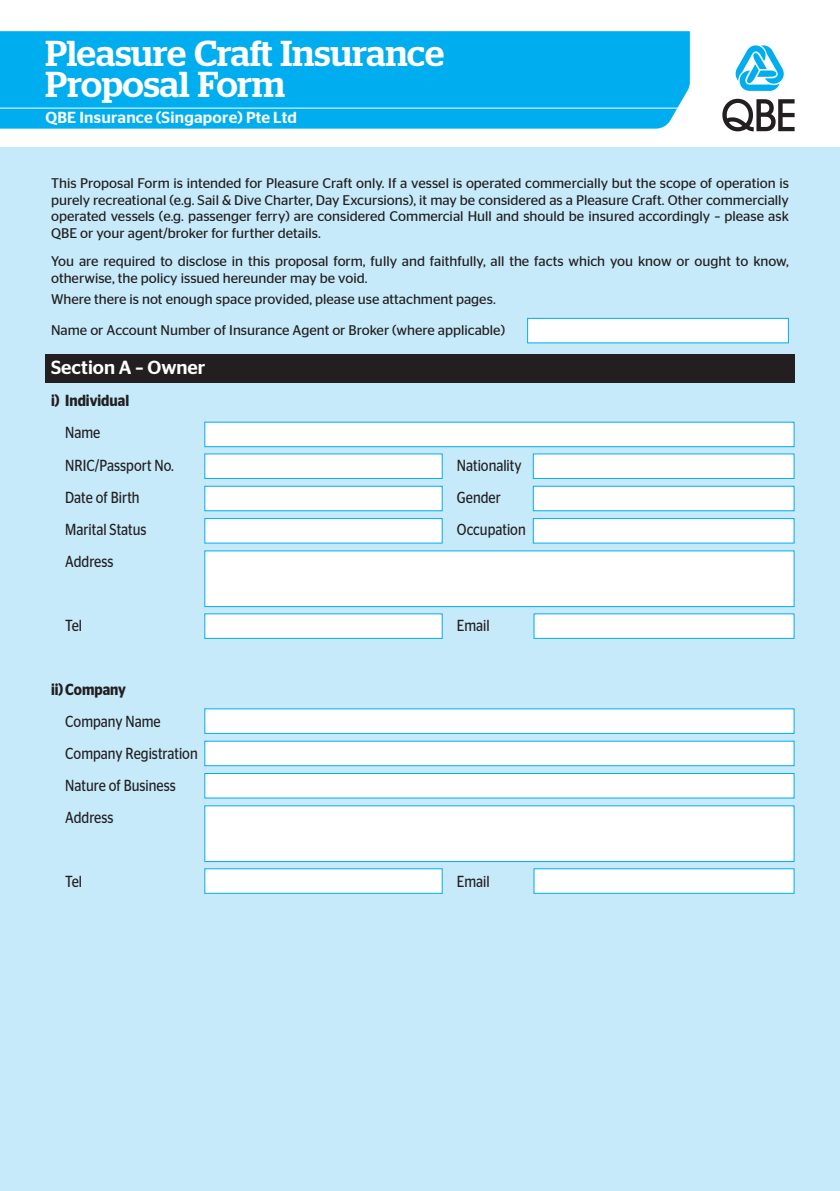
<style>
.page{position:relative;width:840px;height:1191px;background:#fff}
.page>*{position:absolute;margin:0;border:0;box-sizing:border-box;transform-origin:0 0}
.t1{font:500 36px/31.2px "Stag";color:#fff}
.t2{font:500 19px "Stag Sans";color:#fff}
.t3{font:16px/32px "Stag Sans";color:#231f20;scale:.85 1}
.t4{font:500 16px "Stag Sans";letter-spacing:.015em;color:#fff}
.t5{font:600 16px "Stag Sans";color:#231f20;scale:.85 1}
.t6{font:14px/16.8px "Stag Sans";color:#231f20}
</style>
<div class="page">
<hr style="left:839px;top:0;width:1px;height:1191px;background:#c6eafa">
<div style="left:0;top:147px;width:839px;height:1044px;background:#c6eafa"></div>
<div style="left:0;top:31px;width:689px;height:98px;background:#00aeef"></div>
<hr style="left:0;top:108px;width:689px;height:1px;background:#fff">
<svg style="left:735px;top:45px;width:48px;height:46px"></svg>
<svg style="left:722px;top:99px;width:72px;height:32px"></svg>
<div style="left:45px;top:354px;width:749px;height:28px;background:#231f20"></div>
<div style="left:204px;top:422px;width:590px;height:25px;background:#fff;border:1px solid #00aeef"></div>
<div style="left:532px;top:453px;width:262px;height:26px;background:#fff;border:1px solid #00aeef"></div>
<div style="left:204px;top:453px;width:238px;height:26px;background:#fff;border:1px solid #00aeef"></div>
<div style="left:532px;top:486px;width:262px;height:25px;background:#fff;border:1px solid #00aeef"></div>
<div style="left:204px;top:486px;width:238px;height:25px;background:#fff;border:1px solid #00aeef"></div>
<div style="left:204px;top:550px;width:590px;height:57px;background:#fff;border:1px solid #00aeef"></div>
<div style="left:533px;top:613px;width:261px;height:26px;background:#fff;border:1px solid #00aeef"></div>
<div style="left:532px;top:518px;width:262px;height:25px;background:#fff;border:1px solid #00aeef"></div>
<div style="left:204px;top:613px;width:238px;height:26px;background:#fff;border:1px solid #00aeef"></div>
<div style="left:204px;top:518px;width:238px;height:25px;background:#fff;border:1px solid #00aeef"></div>
<div style="left:204px;top:708px;width:590px;height:26px;background:#fff;border:1px solid #00aeef"></div>
<div style="left:204px;top:740px;width:590px;height:26px;background:#fff;border:1px solid #00aeef"></div>
<div style="left:204px;top:805px;width:590px;height:57px;background:#fff;border:1px solid #00aeef"></div>
<div style="left:533px;top:868px;width:261px;height:25px;background:#fff"></div>
<div style="left:204px;top:773px;width:590px;height:25px;background:#fff;border:1px solid #00aeef"></div>
<div style="left:204px;top:868px;width:238px;height:25px;background:#fff"></div>
<div style="left:527px;top:318px;width:261px;height:25px;background:#fff;border:1px solid #00aeef"></div>
<h1 class="t1" style="left:45px;top:37px;width:400px">Pleasure Craft Insurance<br>Proposal Form</h1>
<p class="t4" style="left:45px;top:109px;width:253px">QBE Insurance (Singapore) Pte Ltd</p>
<p class="t6" style="left:51px;top:174px;width:739px;text-align:justify">This Proposal Form is intended for Pleasure Craft only. If a vessel is operated commercially but the scope of operation is purely recreational (e.g. Sail &amp; Dive Charter, Day Excursions), it may be considered as a Pleasure Craft. Other commercially operated vessels (e.g. passenger ferry) are considered Commercial Hull and should be insured accordingly – please ask QBE or your agent/broker for further details.</p>
<p class="t6" style="left:51px;top:253px;width:739px">You are required to disclose in this proposal form, fully and faithfully, all the facts which you know or ought to know, otherwise, the policy issued hereunder may be void.</p>
<p class="t6" style="left:51px;top:284px;width:455px;line-height:30.6px">Where there is not enough space provided, please use attachment pages.<br>Name or Account Number of Insurance Agent or Broker (where applicable)</p>
<h2 class="t2" style="left:51px;top:357px;width:156px">Section A – Owner</h2>
<p class="t5" style="left:51px;top:391px;width:93px">i) Individual</p>
<p class="t3" style="left:65px;top:417px;width:129px">Name<br>NRIC/Passport No.</p>
<p class="t3" style="left:456px;top:449px;width:78px">Nationality</p>
<p class="t3" style="left:65px;top:481px;width:89px">Date of Birth</p>
<p class="t3" style="left:456px;top:481px;width:53px">Gender</p>
<p class="t3" style="left:65px;top:513px;width:97px">Marital Status</p>
<p class="t3" style="left:456px;top:513px;width:82px">Occupation</p>
<p class="t3" style="left:65px;top:545px;width:58px">Address</p>
<p class="t3" style="left:65px;top:609px;width:21px">Tel</p>
<p class="t3" style="left:456px;top:609px;width:40px">Email</p>
<p class="t5" style="left:51px;top:680px;width:90px">ii)Company</p>
<p class="t3" style="left:65px;top:705px;width:157px">Company Name<br>Company Registration<br>Nature of Business<br>Address</p>
<p class="t3" style="left:65px;top:865px;width:21px">Tel</p>
<p class="t3" style="left:456px;top:865px;width:40px">Email</p>
</div>
